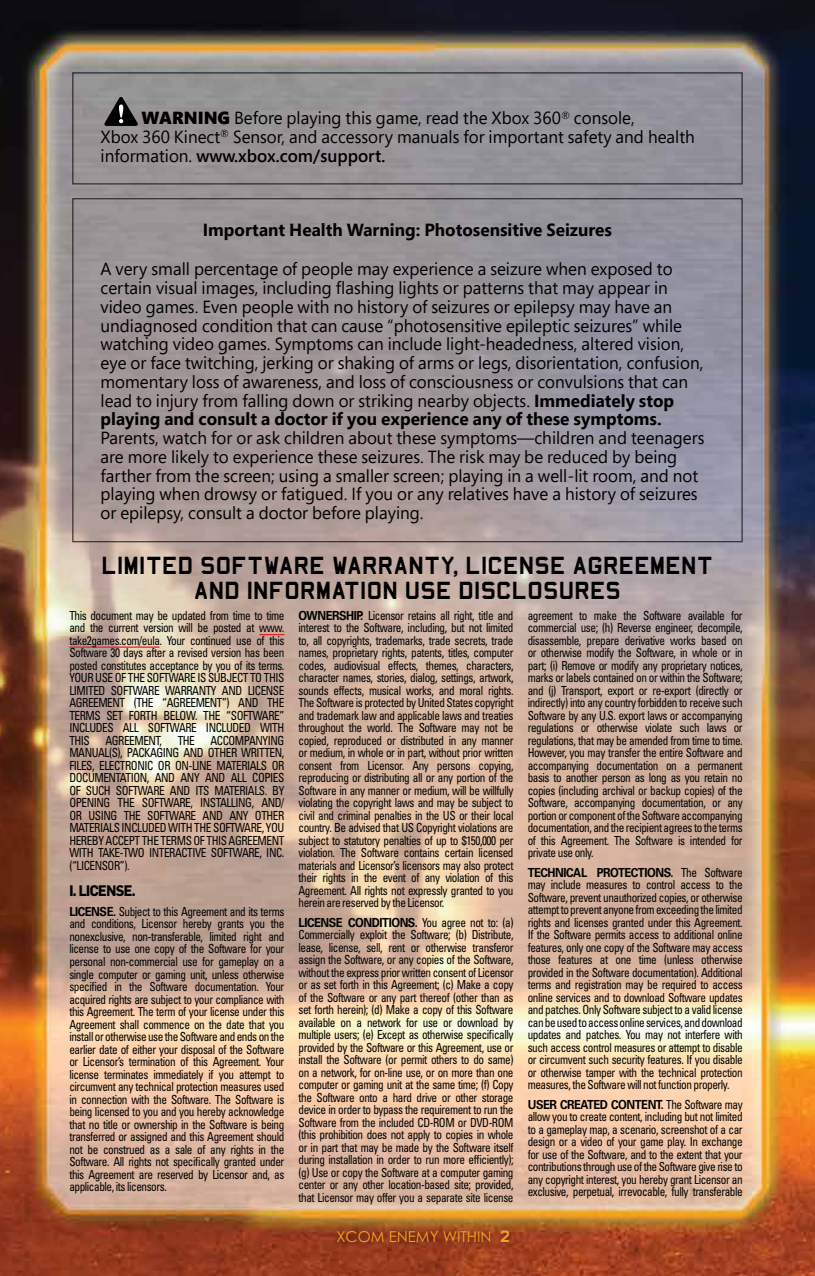
<style>
.page{position:relative;width:815px;height:1276px;background:#fff}
.page>*{position:absolute;margin:0;border:0;box-sizing:border-box;transform-origin:0 0}
.t1{font:700 22.5px/25px "AF Carplates";color:#000;text-align:center}
.t2{font:17.5px/18.8px "Segoe Pro";color:#000}
.t3{font:700 17.5px "Segoe Pro";color:#000}
.t4{font:15px "Century Gothic";color:#f99f22}
.t5{font:700 15px "Flama";letter-spacing:-.04em;color:#000;scale:.9 1}
.t6{font:condensed 12.5px/12.5px "Univers";letter-spacing:-.04em;color:#000;text-align:justify;scale:.9 1}
.s1{font-weight:900}
.s2{font-weight:600}
.s3{font-weight:700}
.s4{font-weight:700;font-stretch:normal}
.s5{font-family:"AF Carplates";font-weight:700}
</style>
<div class="page">
<img style="left:0;top:0;width:815px;height:1276px">
<div style="left:331px;top:1223px;width:186px;height:26px;background:#000;opacity:.75"></div>
<svg style="left:105px;top:97px;width:32px;height:28px"></svg>
<svg style="left:259px;top:634px;width:25px;height:1px"></svg>
<hr style="left:69px;top:646px;width:91px;height:2px;background:#ed1d24">
<h2 class="t2" style="left:101px;top:108px;width:596px;text-indent:41px"><span class="s1">WARNING</span> Before playing this game, read the Xbox 360<sup>®</sup> console,<br>Xbox 360 Kinect<sup>®</sup> Sensor, and accessory manuals for important safety and health information. <span class="s2">www.xbox.com/support.</span></h2>
<h2 class="t3" style="left:203px;top:217px;width:411px">Important Health Warning: Photosensitive Seizures</h2>
<p class="t2" style="left:101px;top:259px;width:604px">A very small percentage of people may experience a seizure when exposed to certain visual images, including flashing lights or patterns that may appear in video games. Even people with no history of seizures or epilepsy may have an undiagnosed condition that can cause “photosensitive epileptic seizures” while watching video games. Symptoms can include light-headedness, altered vision, eye or face twitching, jerking or shaking of arms or legs, disorientation, confusion, momentary loss of awareness, and loss of consciousness or convulsions that can lead to injury from falling down or striking nearby objects. <span class="s3">Immediately stop playing and consult a doctor if you experience any of these symptoms.</span></p>
<p class="t2" style="left:101px;top:428px;width:605px">Parents, watch for or ask children about these symptoms—children and teenagers are more likely to experience these seizures. The risk may be reduced by being farther from the screen; using a smaller screen; playing in a well-lit room, and not playing when drowsy or fatigued. If you or any relatives have a history of seizures or epilepsy, consult a doctor before playing.</p>
<h1 class="t1" style="left:102px;top:553px;width:613px">LIMITED SOFTWARE WARRANTY, LICENSE AGREEMENT<br>AND INFORMATION USE DISCLOSURES</h1>
<p class="t6" style="left:69px;top:609px;width:240px">This document may be updated from time to time and the current version will be posted at www. take2games.com/eula. Your continued use of this Software 30 days after a revised version has been posted constitutes acceptance by you of its terms.<br>YOUR USE OF THE SOFTWARE IS SUBJECT TO THIS LIMITED SOFTWARE WARRANTY AND LICENSE AGREEMENT (THE “AGREEMENT”) AND THE TERMS SET FORTH BELOW. THE “SOFTWARE” INCLUDES ALL SOFTWARE INCLUDED WITH THIS AGREEMENT, THE ACCOMPANYING MANUAL(S), PACKAGING AND OTHER WRITTEN, FILES, ELECTRONIC OR ON-LINE MATERIALS OR DOCUMENTATION, AND ANY AND ALL COPIES OF SUCH SOFTWARE AND ITS MATERIALS. BY OPENING THE SOFTWARE, INSTALLING, AND/ OR USING THE SOFTWARE AND ANY OTHER MATERIALS INCLUDED WITH THE SOFTWARE, YOU HEREBY ACCEPT THE TERMS OF THIS AGREEMENT WITH TAKE-TWO INTERACTIVE SOFTWARE, INC. (“LICENSOR”).</p>
<p class="t5" style="left:69px;top:880px;width:75px">I. LICENSE.</p>
<p class="t6" style="left:69px;top:905px;width:240px"><span class="s4">LICENSE.</span> Subject to this Agreement and its terms and conditions, Licensor hereby grants you the nonexclusive, non-transferable, limited right and license to use one copy of the Software for your personal non-commercial use for gameplay on a single computer or gaming unit, unless otherwise specified in the Software documentation. Your acquired rights are subject to your compliance with this Agreement. The term of your license under this Agreement shall commence on the date that you install or otherwise use the Software and ends on the earlier date of either your disposal of the Software or Licensor’s termination of this Agreement. Your license terminates immediately if you attempt to circumvent any technical protection measures used in connection with the Software. The Software is being licensed to you and you hereby acknowledge that no title or ownership in the Software is being transferred or assigned and this Agreement should not be construed as a sale of any rights in the Software. All rights not specifically granted under this Agreement are reserved by Licensor and, as applicable, its licensors.</p>
<p class="t6" style="left:299px;top:609px;width:240px"><span class="s4">OWNERSHIP.</span> Licensor retains all right, title and interest to the Software, including, but not limited to, all copyrights, trademarks, trade secrets, trade names, proprietary rights, patents, titles, computer codes, audiovisual effects, themes, characters, character names, stories, dialog, settings, artwork, sounds effects, musical works, and moral rights.<br>The Software is protected by United States copyright and trademark law and applicable laws and treaties throughout the world. The Software may not be copied, reproduced or distributed in any manner or medium, in whole or in part, without prior written consent from Licensor. Any persons copying, reproducing or distributing all or any portion of the Software in any manner or medium, will be willfully violating the copyright laws and may be subject to civil and criminal penalties in the US or their local country. Be advised that US Copyright violations are subject to statutory penalties of up to $150,000 per violation. The Software contains certain licensed materials and Licensor’s licensors may also protect their rights in the event of any violation of this Agreement. All rights not expressly granted to you herein are reserved by the Licensor.</p>
<p class="t6" style="left:299px;top:916px;width:240px"><span class="s4">LICENSE CONDITIONS.</span> You agree not to: (a)<br>Commercially exploit the Software; (b) Distribute, lease, license, sell, rent or otherwise transferor assign the Software, or any copies of the Software, without the express prior written consent of Licensor or as set forth in this Agreement; (c) Make a copy of the Software or any part thereof (other than as set forth herein); (d) Make a copy of this Software available on a network for use or download by multiple users; (e) Except as otherwise specifically provided by the Software or this Agreement, use or install the Software (or permit others to do same) on a network, for on-line use, or on more than one computer or gaming unit at the same time; (f) Copy the Software onto a hard drive or other storage device in order to bypass the requirement to run the Software from the included CD-ROM or DVD-ROM (this prohibition does not apply to copies in whole or in part that may be made by the Software itself during installation in order to run more efficiently); (g) Use or copy the Software at a computer gaming center or any other location-based site; provided, that Licensor may offer you a separate site license</p>
<p class="t4" style="left:336px;top:1227px;width:175px">XCOM ENEMY WITHIN <span class="s5">2</span></p>
<p class="t6" style="left:528px;top:609px;width:240px">agreement to make the Software available for commercial use; (h) Reverse engineer, decompile, disassemble, prepare derivative works based on or otherwise modify the Software, in whole or in part; (i) Remove or modify any proprietary notices, marks or labels contained on or within the Software; and (j) Transport, export or re-export (directly or indirectly) into any country forbidden to receive such Software by any U.S. export laws or accompanying regulations or otherwise violate such laws or regulations, that may be amended from time to time.<br>However, you may transfer the entire Software and accompanying documentation on a permanent basis to another person as long as you retain no copies (including archival or backup copies) of the Software, accompanying documentation, or any portion or component of the Software accompanying documentation, and the recipient agrees to the terms of this Agreement. The Software is intended for private use only.</p>
<p class="t6" style="left:528px;top:866px;width:240px"><span class="s4">TECHNICAL PROTECTIONS.</span> The Software may include measures to control access to the Software, prevent unauthorized copies, or otherwise attempt to prevent anyone from exceeding the limited rights and licenses granted under this Agreement.<br>If the Software permits access to additional online features, only one copy of the Software may access those features at one time (unless otherwise provided in the Software documentation). Additional terms and registration may be required to access online services and to download Software updates and patches. Only Software subject to a valid license can be used to access online services, and download updates and patches. You may not interfere with such access control measures or attempt to disable or circumvent such security features. If you disable or otherwise tamper with the technical protection measures, the Software will not function properly.</p>
<p class="t6" style="left:528px;top:1098px;width:240px"><span class="s4">USER CREATED CONTENT.</span> The Software may allow you to create content, including but not limited to a gameplay map, a scenario, screenshot of a car design or a video of your game play. In exchange for use of the Software, and to the extent that your contributions through use of the Software give rise to any copyright interest, you hereby grant Licensor an exclusive, perpetual, irrevocable, fully transferable</p>
</div>
